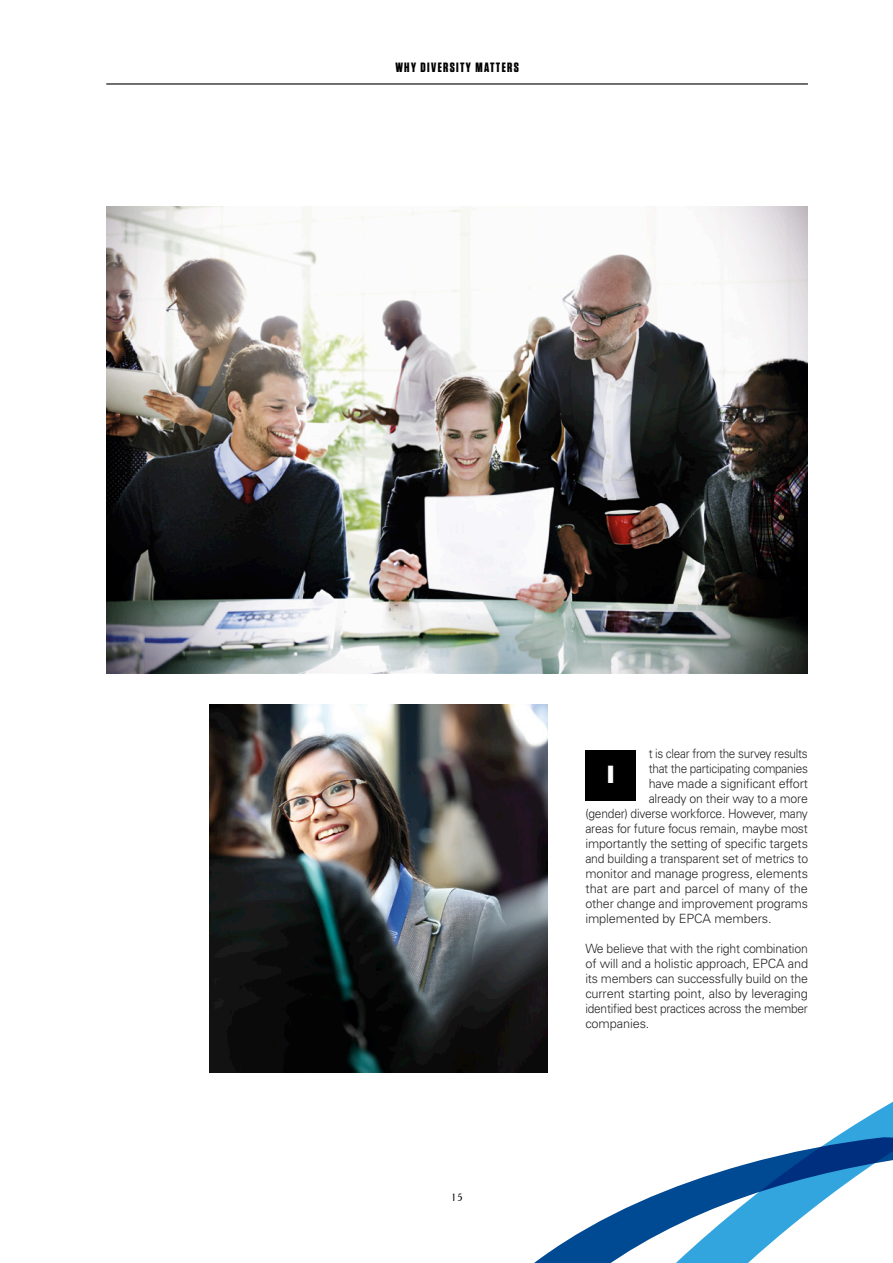
<style>
.page{position:relative;width:893px;height:1263px;background:#fff}
.page>*{position:absolute;margin:0;border:0;box-sizing:border-box;transform-origin:0 0}
.BODY{font:900 24px "Univers LT Std";color:#fff}
.vignet{font:700 13.5px "Tungsten";letter-spacing:.1em;color:#000}
.BODY-2{font:300 12.75px/15px "Univers LT Std";letter-spacing:-.015em;color:#272727;text-align:justify;scale:.96 1}
.BODY-3{font:300 12.75px "Univers LT Std";letter-spacing:-.015em;color:#272727}
.BODY-4{font:300 12.75px "Univers LT Std";letter-spacing:-.015em;color:#272727;scale:.92 1}
.BODY-5{font:300 12.75px "Univers LT Std";letter-spacing:-.015em;color:#272727;scale:.94 1}
.BODY-6{font:300 12.75px "Univers LT Std";letter-spacing:.005em;color:#272727}
.t1{font:10.5px "Cheltenham BT";color:#000}
</style>
<div class="page">
<hr style="left:106px;top:83px;width:702px;height:2px;background:#000">
<img style="left:106px;top:207px;width:702px;height:466px">
<div style="left:585px;top:750px;width:51px;height:50px;background:#000"></div>
<img style="left:209px;top:704px;width:338px;height:369px">
<svg style="left:369px;top:974px;width:524px;height:156px"></svg>
<svg style="left:534px;top:1130px;width:359px;height:133px"></svg>
<p class="vignet" style="left:395px;top:61px;width:125px">WHY DIVERSITY MATTERS</p>
<p class="t1" style="left:451px;top:1190px;width:13px">15</p>
<p class="BODY-4" style="left:649px;top:745px;width:174px">t is clear from the survey results</p>
<p class="BODY-4" style="left:649px;top:760px;width:175px">that the participating companies</p>
<p class="BODY-3" style="left:649px;top:775px;width:161px">have made a significant effort</p>
<p class="BODY-3" style="left:649px;top:790px;width:161px">already on their way to a more</p>
<p class="BODY-5" style="left:585px;top:805px;width:238px">(gender) diverse workforce. However, many</p>
<p class="BODY-2" style="left:585px;top:821px;width:233px">areas for future focus remain, maybe most</p>
<p class="BODY-3" style="left:585px;top:835px;width:224px">importantly the setting of specific targets</p>
<p class="BODY-2" style="left:585px;top:851px;width:233px">and building a transparent set of metrics to</p>
<p class="BODY-3" style="left:585px;top:865px;width:224px">monitor and manage progress, elements</p>
<p class="BODY-6" style="left:585px;top:880px;width:224px">that are part and parcel of many of the</p>
<p class="BODY-3" style="left:585px;top:895px;width:224px">other change and improvement programs</p>
<p class="BODY-3" style="left:585px;top:910px;width:188px">implemented by EPCA members.</p>
<p class="BODY-2" style="left:585px;top:941px;width:233px">We believe that with the right combination of will and a holistic approach, EPCA and its members can successfully build on the current starting point, also by leveraging identified best practices across the member companies.</p>
<p class="BODY" style="left:607px;top:759px;width:9px">I</p>
</div>
